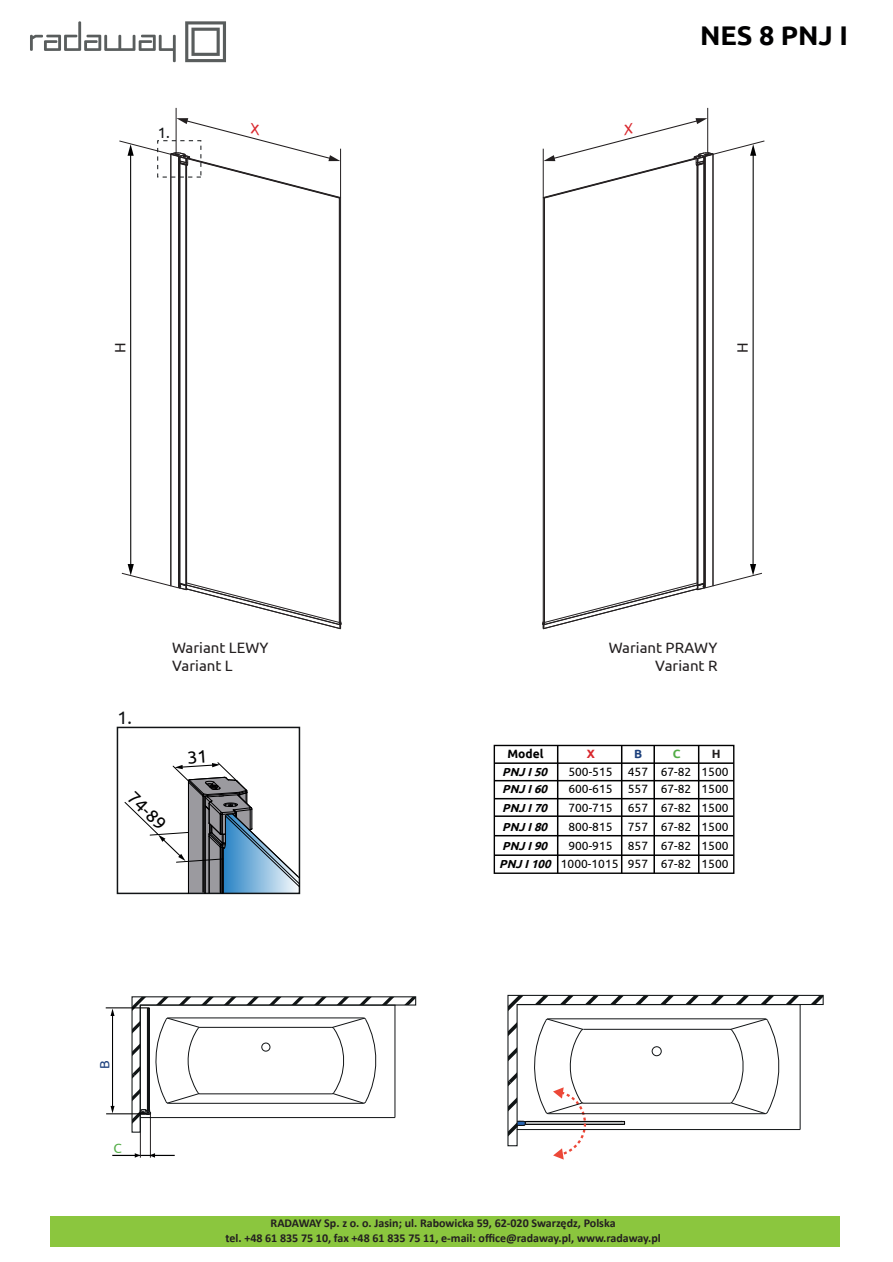
<style>
.page{position:relative;width:893px;height:1262px;background:#fff}
.page>*{position:absolute;margin:0;border:0;box-sizing:border-box;transform-origin:0 0}
.t1{font:700 27px "Ubuntu";color:#000001}
.t2{font:18px "Ubuntu";color:#000001}
.t3{font:18px "Ubuntu";color:#111416}
.t4{font:15px/18px "Ubuntu";color:#231f20}
.t5{font:15px "Ubuntu";color:#111416}
.t6{font:13.5px "Ubuntu";color:#1c407d}
.t7{font:13.5px "Ubuntu";color:#52ac46}
.t8{font:700 12px/14.4px "Calibri";color:#231f20;text-align:center}
.t9{font:12px "Ubuntu";color:#000001}
.t10{font:700 12px "Ubuntu";color:#000001}
.t11{font:700 12px "Ubuntu";color:#d9272d}
.t12{font:700 12px "Ubuntu";color:#1c407c}
.t13{font:700 12px "Ubuntu";color:#52ac46}
.t14{font:700 12px "Ubuntu";color:#231f20}
.t15{font:italic 700 11.7px "Ubuntu";color:#000001}
.s1{font-weight:700;font-style:italic;font-size:11.7px}
</style>
<div class="page">
<div style="left:50px;top:1215px;width:790px;height:31px;background:#8bc63e"></div>
<hr style="left:112px;top:1014px;width:1px;height:93px;background:#000001">
<svg style="left:110px;top:1105px;width:4px;height:8px"></svg>
<svg style="left:110px;top:1008px;width:4px;height:8px"></svg>
<hr style="left:130px;top:154px;width:1px;height:412px;background:#000001">
<hr style="left:176px;top:108px;width:1px;height:45px;background:#231f20">
<hr style="left:752px;top:154px;width:1px;height:412px;background:#000001">
<hr style="left:707px;top:108px;width:1px;height:45px;background:#231f20">
<hr style="left:150px;top:1113px;width:1px;height:44px;background:#231f20">
<hr style="left:112px;top:1154px;width:63px;height:2px;background:#000001">
<hr style="left:140px;top:1120px;width:1px;height:37px;background:#231f20">
<div style="left:493px;top:744px;width:241px;height:130px;border:1px solid #000001"></div>
<hr style="left:495px;top:762px;width:238px;height:2px;background:#000001">
<hr style="left:557px;top:746px;width:1px;height:127px;background:#000001">
<hr style="left:621px;top:746px;width:1px;height:127px;background:#000001">
<hr style="left:653px;top:746px;width:2px;height:127px;background:#000001">
<hr style="left:698px;top:745px;width:1px;height:128px;background:#000001">
<hr style="left:495px;top:780px;width:238px;height:1px;background:#000001">
<hr style="left:494px;top:815px;width:239px;height:2px;background:#000001">
<hr style="left:494px;top:835px;width:239px;height:1px;background:#000001">
<hr style="left:495px;top:798px;width:238px;height:1px;background:#000001">
<hr style="left:494px;top:854px;width:239px;height:2px;background:#000001">
<div style="left:117px;top:726px;width:183px;height:168px;border:2px solid #111416"></div>
<svg style="left:516px;top:1146px;width:61px;height:13px"></svg>
<hr style="left:170px;top:154px;width:1px;height:432px;background:#231f20">
<hr style="left:339px;top:198px;width:1px;height:426px;background:#231f20">
<hr style="left:340px;top:198px;width:1px;height:426px;background:#231f20">
<hr style="left:171px;top:154px;width:1px;height:432px;background:#231f20">
<hr style="left:186px;top:165px;width:1px;height:420px;background:#231f20">
<hr style="left:180px;top:164px;width:1px;height:419px;background:#231f20">
<hr style="left:178px;top:156px;width:1px;height:432px;background:#231f20">
<svg style="left:121px;top:564px;width:221px;height:65px"></svg>
<hr style="left:179px;top:158px;width:1px;height:425px;background:#231f20">
<hr style="left:544px;top:198px;width:1px;height:426px;background:#231f20">
<hr style="left:543px;top:198px;width:1px;height:426px;background:#231f20">
<hr style="left:712px;top:154px;width:1px;height:432px;background:#231f20">
<hr style="left:697px;top:165px;width:1px;height:420px;background:#231f20">
<hr style="left:703px;top:164px;width:1px;height:419px;background:#231f20">
<hr style="left:705px;top:156px;width:1px;height:432px;background:#231f20">
<svg style="left:542px;top:564px;width:220px;height:65px"></svg>
<hr style="left:704px;top:158px;width:1px;height:425px;background:#231f20">
<svg style="left:185px;top:21px;width:41px;height:41px"></svg>
<svg style="left:30px;top:21px;width:146px;height:41px"></svg>
<svg style="left:131px;top:996px;width:286px;height:137px"></svg>
<hr style="left:106px;top:1007px;width:43px;height:1px;background:#000001">
<hr style="left:106px;top:1113px;width:40px;height:1px;background:#000001">
<svg style="left:507px;top:994px;width:317px;height:152px"></svg>
<svg style="left:124px;top:750px;width:176px;height:143px"></svg>
<svg style="left:119px;top:118px;width:222px;height:81px"></svg>
<svg style="left:543px;top:118px;width:222px;height:81px"></svg>
<p class="t5" style="left:158px;top:124px;width:14px">1.</p>
<p class="t4" style="left:111px;top:353px;width:12px;rotate:-90deg">H</p>
<h1 class="t1" style="left:700px;top:19px;width:149px">NES 8 PNJ I</h1>
<p class="t4" style="left:732px;top:353px;width:12px;rotate:-90deg">H</p>
<h2 class="t3" style="left:117px;top:706px;width:16px">1.</h2>
<p class="t4" style="left:172px;top:637px;width:98px">Wariant LEWY<br>Variant L</p>
<p class="t4" style="left:608px;top:637px;width:110px;text-align:right">Wariant PRAWY<br>Variant R</p>
<p class="t10" style="left:507px;top:746px;width:38px">Model</p>
<p class="t11" style="left:586px;top:747px;width:10px">X</p>
<p class="t12" style="left:634px;top:747px;width:10px">B</p>
<p class="t15" style="left:502px;top:764px;width:50px">PNJI50</p>
<p class="t9" style="left:568px;top:764px;width:46px">500-515</p>
<p class="t9" style="left:627px;top:764px;width:22px">457</p>
<p class="t13" style="left:672px;top:747px;width:9px">C</p>
<p class="t9" style="left:660px;top:764px;width:32px">67-82</p>
<p class="t14" style="left:712px;top:747px;width:10px">H</p>
<p class="t9" style="left:701px;top:764px;width:29px">1500</p>
<h2 class="t2" style="left:138px;top:786px;width:47px;rotate:44deg">74-89</h2>
<p class="t15" style="left:502px;top:782px;width:50px">PNJI60</p>
<p class="t9" style="left:568px;top:782px;width:46px">600-615</p>
<p class="t9" style="left:627px;top:782px;width:102px">557 67-82 1500</p>
<p class="t15" style="left:502px;top:800px;width:50px">PNJI70</p>
<p class="t9" style="left:568px;top:800px;width:46px">700-715</p>
<p class="t9" style="left:627px;top:800px;width:102px">657 67-82 1500</p>
<p class="t15" style="left:502px;top:819px;width:50px">PNJI80</p>
<p class="t9" style="left:568px;top:819px;width:46px">800-815</p>
<p class="t9" style="left:627px;top:819px;width:102px">757 67-82 1500</p>
<p class="t15" style="left:502px;top:839px;width:50px">PNJI90</p>
<p class="t9" style="left:568px;top:839px;width:46px">900-915</p>
<p class="t9" style="left:627px;top:839px;width:102px">857 67-82 1500</p>
<p class="t9" style="left:499px;top:857px;width:231px"><span class="s1">PNJI100</span> 1000-1015 957 67-82 1500</p>
<p class="t6" style="left:97px;top:1068px;width:10px;rotate:-90deg">B</p>
<p class="t7" style="left:114px;top:1140px;width:10px">C</p>
<p class="t8" style="left:225px;top:1215px;width:437px">RADAWAY Sp. z o. o. Jasin; ul. Rabowicka 59, 62-020 Swarzędz, Polska<br>tel. +48 61 835 75 10, fax +48 61 835 75 11, e-mail: office@radaway.pl, www.radaway.pl</p>
</div>
